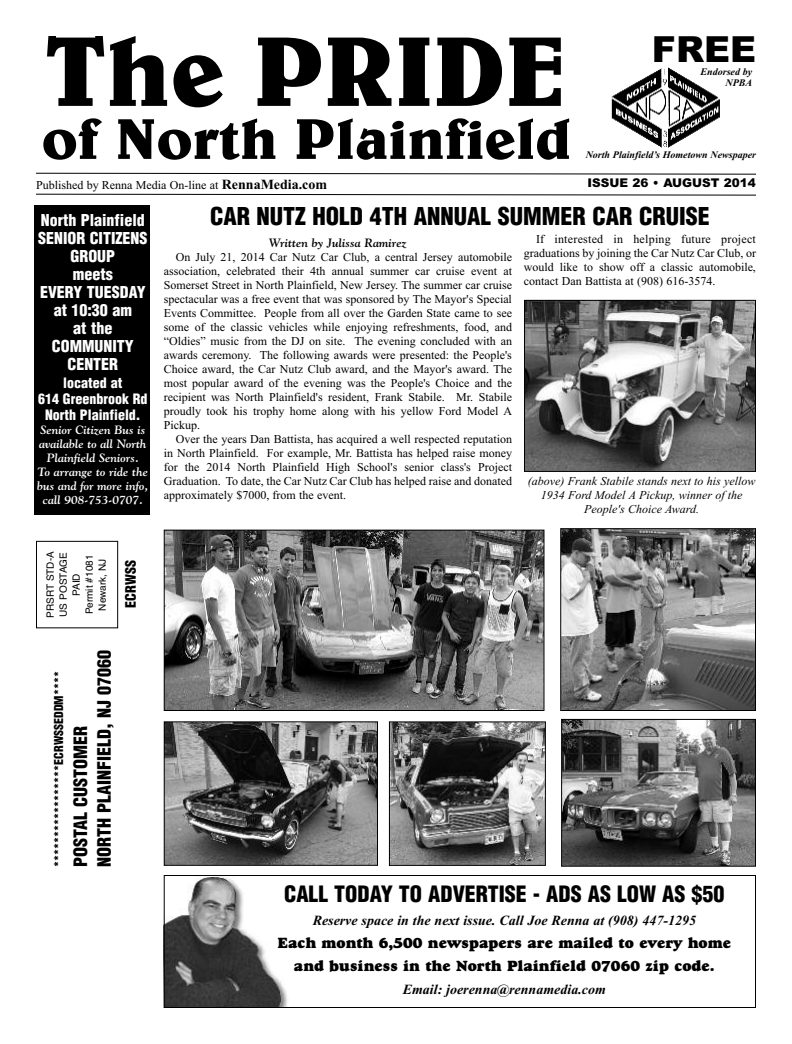
<style>
.page{position:relative;width:792px;height:1044px;background:#fff}
.page>*{position:absolute;margin:0;border:0;box-sizing:border-box;transform-origin:0 0}
.t1{font:700 100px "Belwe";color:#000}
.t2{font:700 58px "Belwe";color:#000}
.t3{font:900 36px "Arial";color:#000}
.t4{font:900 condensed 24px "Helvetica";color:#000}
.t5{font:900 condensed 22px "Helvetica";color:#000}
.t6{font:900 condensed 18px/24px "Helvetica";color:#000}
.t7{font:900 condensed 16px/18px "Helvetica";color:#fff;text-align:center}
.t8{font:15px/23px "Goudy Heavyface";color:#000;text-align:center}
.t9{font:italic 700 14px "Times New Roman";color:#000}
.t10{font:900 condensed 14px/16px "Helvetica";color:#fff;text-align:center}
.t11{font:900 condensed 14px "Helvetica";color:#000}
.t12{font:12px/14px "Times New Roman";color:#000;text-align:justify}
.t13{font:italic 700 12px/14px "Goudy";color:#fff;text-align:center}
.t14{font:italic 12px/14px "Times New Roman";color:#000;text-align:center}
.t15{font:900 condensed 12px "Helvetica";color:#000}
.t16{font:italic 700 12px "Goudy";color:#000}
.t17{font:900 12px "Arial";color:#000}
.t18{font:italic 700 10px/11px "Times New Roman";color:#000;text-align:right}
.t19{font:10px/13px "Helvetica";color:#000;text-align:center}
.s1{font-weight:700;font-size:14px}
</style>
<div class="page">
<svg style="left:36px;top:172px;width:720px;height:3px"></svg>
<svg style="left:36px;top:193px;width:720px;height:3px"></svg>
<div style="left:35px;top:205px;width:115px;height:309px;background:#000"></div>
<img style="left:611px;top:63px;width:109px;height:85px">
<div style="left:36px;top:541px;width:82px;height:87px;border:1px solid #000"></div>
<img style="left:166px;top:877px;width:121px;height:129px">
<div style="left:164px;top:875px;width:592px;height:133px;border:1px solid #000"></div>
<img style="left:166px;top:532px;width:376px;height:177px">
<div style="left:164px;top:530px;width:380px;height:181px;border:1px solid #000"></div>
<img style="left:526px;top:302px;width:228px;height:168px">
<div style="left:524px;top:300px;width:232px;height:172px;border:1px solid #000"></div>
<img style="left:562px;top:530px;width:192px;height:179px">
<div style="left:560px;top:528px;width:196px;height:183px;border:1px solid #000"></div>
<img style="left:391px;top:723px;width:153px;height:141px">
<div style="left:389px;top:721px;width:157px;height:145px;border:1px solid #000"></div>
<img style="left:166px;top:723px;width:210px;height:141px">
<div style="left:164px;top:721px;width:214px;height:145px;border:1px solid #000"></div>
<img style="left:563px;top:721px;width:191px;height:144px">
<div style="left:561px;top:719px;width:195px;height:148px;border:1px solid #000"></div>
<h1 class="t1" style="left:45px;top:38px;width:523px">The PRIDE</h1>
<h2 class="t2" style="left:41px;top:119px;width:531px">of North Plainfield</h2>
<h3 class="t3" style="left:652px;top:28px;width:106px">FREE</h3>
<p class="t18" style="left:701px;top:66px;width:53px">Endorsed by<br>NPBA</p>
<p class="t18" style="left:586px;top:149px;width:172px">North Plainfield’s Hometown Newspaper</p>
<p class="t12" style="left:36px;top:178px;width:293px">Published by Renna Media On-line at <span class="s1">RennaMedia.com</span></p>
<p class="t17" style="left:587px;top:176px;width:170px">ISSUE 26 • AUGUST 2014</p>
<h3 class="t7" style="left:38px;top:211px;width:111px">North Plainfield<br>SENIOR CITIZENS<br>GROUP<br>meets<br>EVERY TUESDAY at 10:30 am<br>at the<br>COMMUNITY<br>CENTER</h3>
<p class="t10" style="left:38px;top:375px;width:111px">located at<br>614 Greenbrook Rd<br>North Plainfield.</p>
<p class="t13" style="left:37px;top:423px;width:113px">Senior Citizen Bus is available to all North<br>Plainfield Seniors.<br>To arrange to ride the bus and for more info, call 908-753-0707.</p>
<p class="t19" style="left:44px;top:618px;width:68px;rotate:-90deg">PRSRT STD-A<br>US POSTAGE<br>PAID<br>Permit #1081<br>Newark, NJ</p>
<p class="t11" style="left:123px;top:608px;width:49px;rotate:-90deg">ECRWSS</p>
<p class="t15" style="left:52px;top:867px;width:197px;rotate:-90deg">*****************ECRWSSEDDM****</p>
<h3 class="t6" style="left:69px;top:867px;width:218px;rotate:-90deg">POSTAL CUSTOMER<br>NORTH PLAINFIELD, NJ 07060</h3>
<h3 class="t4" style="left:210px;top:203px;width:501px">CAR NUTZ HOLD 4TH ANNUAL SUMMER CAR CRUISE</h3>
<p class="t16" style="left:269px;top:236px;width:139px">Written by Julissa Ramirez</p>
<p class="t12" style="left:164px;top:250px;width:350px;text-indent:12px">On July 21, 2014 Car Nutz Car Club, a central Jersey automobile association, celebrated their 4th annual summer car cruise event at Somerset Street in North Plainfield, New Jersey. The summer car cruise spectacular was a free event that was sponsored by The Mayor's Special Events Committee. People from all over the Garden State came to see some of the classic vehicles while enjoying refreshments, food, and “Oldies” music from the DJ on site. The evening concluded with an awards ceremony. The following awards were presented: the People's Choice award, the Car Nutz Club award, and the Mayor's award. The most popular award of the evening was the People's Choice and the recipient was North Plainfield's resident, Frank Stabile. Mr. Stabile proudly took his trophy home along with his yellow Ford Model A Pickup.</p>
<p class="t12" style="left:164px;top:432px;width:350px;text-indent:12px">Over the years Dan Battista, has acquired a well respected reputation in North Plainfield. For example, Mr. Battista has helped raise money for the 2014 North Plainfield High School's senior class's Project Graduation. To date, the Car Nutz Car Club has helped raise and donated approximately $7000, from the event.</p>
<p class="t12" style="left:524px;top:232px;width:234px;text-indent:12px">If interested in helping future project graduations by joining the Car Nutz Car Club, or would like to show off a classic automobile, contact Dan Battista at (908) 616-3574.</p>
<p class="t14" style="left:528px;top:474px;width:229px">(above) Frank Stabile stands next to his yellow<br>1934 Ford Model A Pickup, winner of the<br>People's Choice Award.</p>
<h3 class="t5" style="left:284px;top:881px;width:442px">CALL TODAY TO ADVERTISE - ADS AS LOW AS $50</h3>
<p class="t9" style="left:313px;top:912px;width:385px">Reserve space in the next issue. Call Joe Renna at (908) 447-1295</p>
<p class="t8" style="left:278px;top:932px;width:455px">Each month 6,500 newspapers are mailed to every home and business in the North Plainfield 07060 zip code.</p>
<p class="t9" style="left:403px;top:981px;width:205px">Email: joerenna@rennamedia.com</p>
</div>
